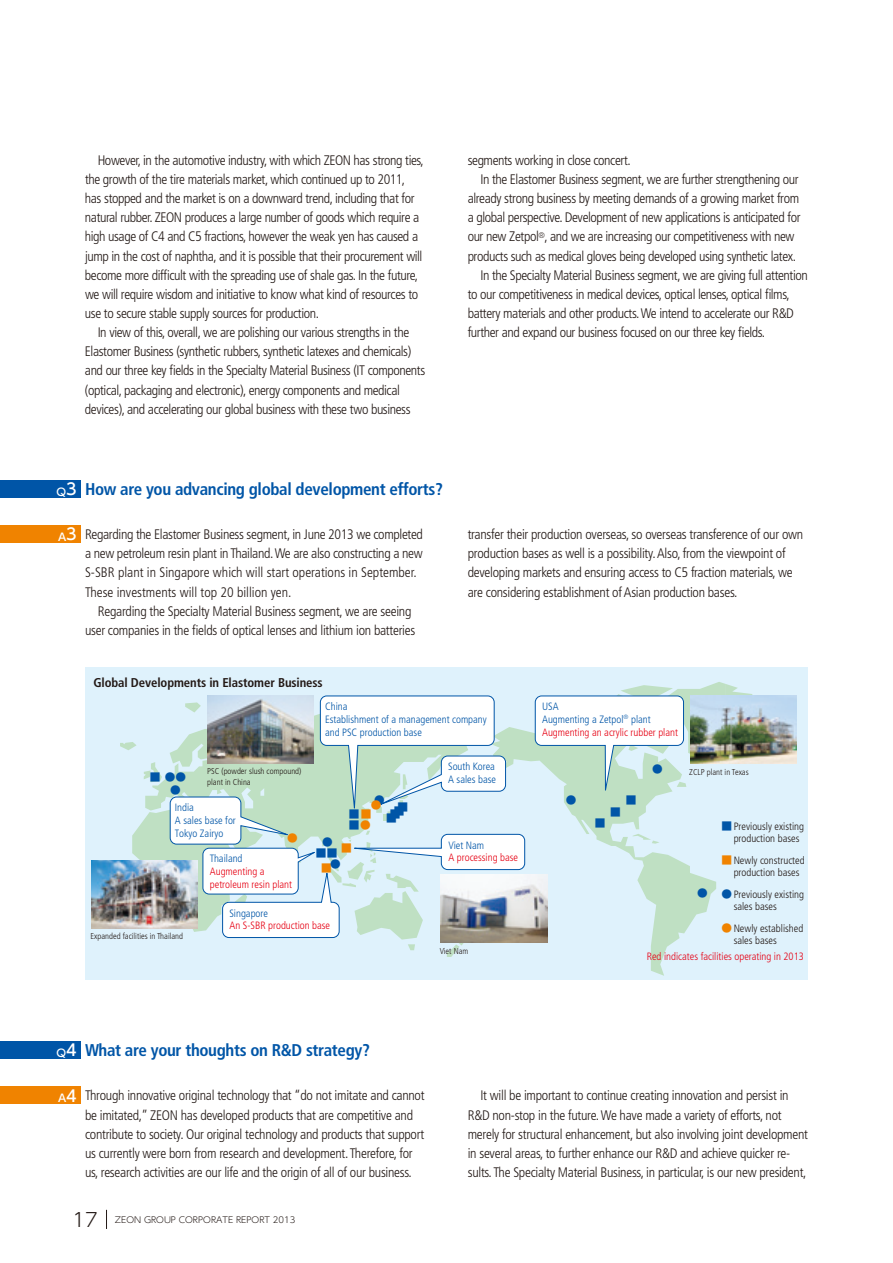
<style>
.page{position:relative;width:893px;height:1263px;background:#fff}
.page>*{position:absolute;margin:0;border:0;box-sizing:border-box;transform-origin:0 0}
.t1{font:300 19.2px "UD Shin Go Pro";color:#231916}
.t2{font:700 condensed 16.95px "Frutiger";letter-spacing:-.02em;color:#0055a7}
.t3{font:300 condensed 13.8px/19.2px "Frutiger";letter-spacing:-.025em;color:#231916}
.t4{font:700 condensed 12.75px "Frutiger";letter-spacing:-.01em;color:#231916}
.t5{font:300 condensed 10.65px/12.8px "Frutiger";color:#e60013}
.t6{font:300 condensed 10.65px/12.8px "Frutiger";color:#0055a7}
.t7{font:300 condensed 10.65px "Frutiger";color:#231916}
.t8{font:10.65px "UD Shin Go Pro Light 90 pv RKSJ H";color:#0055a7}
.t9{font:500 10.65px "UD Shin Go Pro";color:#fff}
.t10{font:10.65px "UD Shin Go Pro Light 90 pv RKSJ H";color:#f08300}
.t11{font:300 condensed 8.55px/10.6px "Frutiger";color:#231916}
.t12{font:300 8.55px "UD Shin Go Pro";color:#231916}
.s1{font-size:15.9px}
.s2{color:#f08300}
.s3{color:#0055a7}
.s4{font-family:"UD Shin Go Pro Light 90 pv RKSJ H";font-weight:400;font-stretch:normal;color:#0055a7}
.s5{font-family:"UD Shin Go Pro Light 90 pv RKSJ H";font-weight:400;font-stretch:normal;color:#f08300}
</style>
<div class="page">
<svg style="left:106px;top:1210px;width:1px;height:19px"></svg>
<div style="left:85px;top:668px;width:723px;height:312px;background:#dff2fc"></div>
<svg style="left:132px;top:772px;width:37px;height:157px;fill:#bfe0c3"></svg>
<svg style="left:144px;top:762px;width:18px;height:20px"></svg>
<svg style="left:120px;top:742px;width:17px;height:8px"></svg>
<svg style="left:526px;top:731px;width:190px;height:245px"></svg>
<svg style="left:633px;top:834px;width:26px;height:10px"></svg>
<svg style="left:534px;top:682px;width:218px;height:117px"></svg>
<svg style="left:169px;top:695px;width:357px;height:262px"></svg>
<img style="left:91px;top:860px;width:106px;height:68px">
<img style="left:208px;top:696px;width:106px;height:68px">
<img style="left:441px;top:874px;width:106px;height:68px">
<img style="left:690px;top:696px;width:106px;height:68px">
<div style="left:0;top:480px;width:81px;height:17px;background:#0055a7"></div>
<div style="left:0;top:1042px;width:81px;height:17px;background:#0055a7"></div>
<div style="left:0;top:526px;width:81px;height:17px;background:#f08300"></div>
<div style="left:0;top:1087px;width:81px;height:17px;background:#f08300"></div>
<p class="t3" style="left:85px;top:151px;width:340px;text-indent:13px">However, in the automotive industry, with which ZEON has strong ties, the growth of the tire materials market, which continued up to 2011, has stopped and the market is on a downward trend, including that for natural rubber. ZEON produces a large number of goods which require a high usage of C4 and C5 fractions, however the weak yen has caused a jump in the cost of naphtha, and it is possible that their procurement will become more difficult with the spreading use of shale gas. In the future, we will require wisdom and initiative to know what kind of resources to use to secure stable supply sources for production.</p>
<p class="t3" style="left:85px;top:323px;width:342px;text-indent:13px">In view of this, overall, we are polishing our various strengths in the Elastomer Business (synthetic rubbers, synthetic latexes and chemicals) and our three key fields in the Specialty Material Business (IT components (optical, packaging and electronic), energy components and medical devices), and accelerating our global business with these two business</p>
<p class="t3" style="left:468px;top:151px;width:165px">segments working in close concert.</p>
<p class="t3" style="left:480px;top:170px;width:320px">In the Elastomer Business segment, we are further strengthening our</p>
<p class="t3" style="left:468px;top:189px;width:333px">already strong business by meeting demands of a growing market from</p>
<p class="t3" style="left:468px;top:208px;width:334px">a global perspective. Development of new applications is anticipated for</p>
<p class="t3" style="left:468px;top:227px;width:328px">our new Zetpol<sup>®</sup>, and we are increasing our competitiveness with new</p>
<p class="t3" style="left:468px;top:246px;width:330px">products such as medical gloves being developed using synthetic latex.</p>
<p class="t3" style="left:480px;top:265px;width:329px">In the Specialty Material Business segment, we are giving full attention</p>
<p class="t3" style="left:468px;top:285px;width:323px">to our competitiveness in medical devices, optical lenses, optical films,</p>
<p class="t3" style="left:468px;top:304px;width:328px">battery materials and other products. We intend to accelerate our R&amp;D</p>
<p class="t3" style="left:468px;top:323px;width:299px">further and expand our business focused on our three key fields.</p>
<p class="t9" style="left:57px;top:483px;width:21px">Q<span class="s1">3</span></p>
<p class="t2" style="left:85px;top:479px;width:359px">How are you advancing global development efforts?</p>
<p class="t9" style="left:58px;top:528px;width:20px">A<span class="s1">3</span></p>
<p class="t3" style="left:85px;top:525px;width:339px">Regarding the Elastomer Business segment, in June 2013 we completed a new petroleum resin plant in Thailand. We are also constructing a new S-SBR plant in Singapore which will start operations in September.<br>These investments will top 20 billion yen.</p>
<p class="t3" style="left:85px;top:601px;width:332px;text-align:right">Regarding the Specialty Material Business segment, we are seeing user companies in the fields of optical lenses and lithium ion batteries</p>
<p class="t3" style="left:468px;top:525px;width:337px">transfer their production overseas, so overseas transference of our own production bases as well is a possibility. Also, from the viewpoint of developing markets and ensuring access to C5 fraction materials, we are considering establishment of Asian production bases.</p>
<p class="t4" style="left:93px;top:675px;width:231px">Global Developments in Elastomer Business</p>
<p class="t6" style="left:325px;top:700px;width:163px">China<br>Establishment of a management company and PSC production base</p>
<p class="t11" style="left:207px;top:766px;width:96px">PSC (powder slush compound) plant in China</p>
<p class="t6" style="left:175px;top:801px;width:62px">India<br>A sales base for<br>Tokyo Zairyo</p>
<p class="t8" style="left:150px;top:768px;width:38px">■ ●●</p>
<p class="t8" style="left:170px;top:781px;width:12px">●</p>
<p class="t8" style="left:374px;top:791px;width:12px">●</p>
<p class="t10" style="left:371px;top:796px;width:12px">●</p>
<p class="t8" style="left:394px;top:800px;width:16px">■■</p>
<p class="t8" style="left:349px;top:805px;width:24px">■<span class="s2">■</span></p>
<p class="t8" style="left:386px;top:808px;width:16px">■■</p>
<p class="t8" style="left:349px;top:816px;width:24px">■<span class="s2">●</span></p>
<p class="t10" style="left:287px;top:829px;width:47px">● <span class="s3">●</span></p>
<p class="t10" style="left:341px;top:839px;width:12px">■</p>
<p class="t8" style="left:316px;top:844px;width:23px">■■</p>
<p class="t6" style="left:210px;top:852px;width:34px">Thailand</p>
<p class="t5" style="left:210px;top:865px;width:84px">Augmenting a petroleum resin plant</p>
<p class="t8" style="left:330px;top:855px;width:12px">●</p>
<p class="t10" style="left:321px;top:859px;width:12px">■</p>
<p class="t11" style="left:90px;top:931px;width:94px">Expanded facilities in Thailand</p>
<p class="t6" style="left:229px;top:907px;width:40px">Singapore</p>
<p class="t5" style="left:229px;top:919px;width:102px">An S-SBR production base</p>
<p class="t6" style="left:448px;top:760px;width:49px">South Korea<br>A sales base</p>
<p class="t6" style="left:448px;top:839px;width:37px">Viet Nam</p>
<p class="t5" style="left:448px;top:851px;width:71px">A processing base</p>
<p class="t11" style="left:440px;top:946px;width:30px">Viet Nam</p>
<p class="t5" style="left:542px;top:700px;width:137px"><span class="s3">USA<br>Augmenting a Zetpol</span><sup>®</sup> <span class="s3">plant<br></span>Augmenting an acrylic rubber plant</p>
<p class="t8" style="left:566px;top:791px;width:12px">●</p>
<p class="t8" style="left:626px;top:792px;width:12px">■</p>
<p class="t8" style="left:610px;top:803px;width:12px">■</p>
<p class="t8" style="left:652px;top:760px;width:12px">●</p>
<p class="t11" style="left:689px;top:766px;width:61px">ZCLP plant in Texas</p>
<p class="t8" style="left:595px;top:815px;width:12px">■</p>
<p class="t7" style="left:721px;top:820px;width:84px"><span class="s4">■</span>Previously existing</p>
<p class="t7" style="left:721px;top:854px;width:85px"><span class="s5">■</span>Newly constructed</p>
<p class="t7" style="left:721px;top:888px;width:84px"><span class="s4">●</span>Previously existing</p>
<p class="t7" style="left:721px;top:922px;width:83px"><span class="s5">●</span>Newly established</p>
<p class="t7" style="left:734px;top:833px;width:67px">production bases</p>
<p class="t7" style="left:734px;top:867px;width:67px">production bases</p>
<p class="t7" style="left:734px;top:901px;width:45px">sales bases</p>
<p class="t7" style="left:734px;top:935px;width:45px">sales bases</p>
<p class="t5" style="left:647px;top:950px;width:159px">Red indicates facilities operating in 2013</p>
<p class="t8" style="left:697px;top:884px;width:12px">●</p>
<p class="t9" style="left:57px;top:1044px;width:21px">Q<span class="s1">4</span></p>
<p class="t9" style="left:58px;top:1089px;width:20px">A<span class="s1">4</span></p>
<p class="t2" style="left:85px;top:1040px;width:286px">What are your thoughts on R&amp;D strategy?</p>
<p class="t3" style="left:85px;top:1086px;width:341px">Through innovative original technology that “do not imitate and cannot be imitated,” ZEON has developed products that are competitive and contribute to society. Our original technology and products that support us currently were born from research and development. Therefore, for us, research activities are our life and the origin of all of our business.</p>
<p class="t3" style="left:468px;top:1086px;width:342px;text-indent:13px">It will be important to continue creating innovation and persist in R&amp;D non-stop in the future. We have made a variety of efforts, not merely for structural enhancement, but also involving joint development in several areas, to further enhance our R&amp;D and achieve quicker re&shy;sults. The Specialty Material Business, in particular, is our new president,</p>
<h1 class="t1" style="left:73px;top:1204px;width:27px">17</h1>
<p class="t12" style="left:115px;top:1212px;width:182px">ZEON GROUP CORPORATE REPORT 2013</p>
</div>
